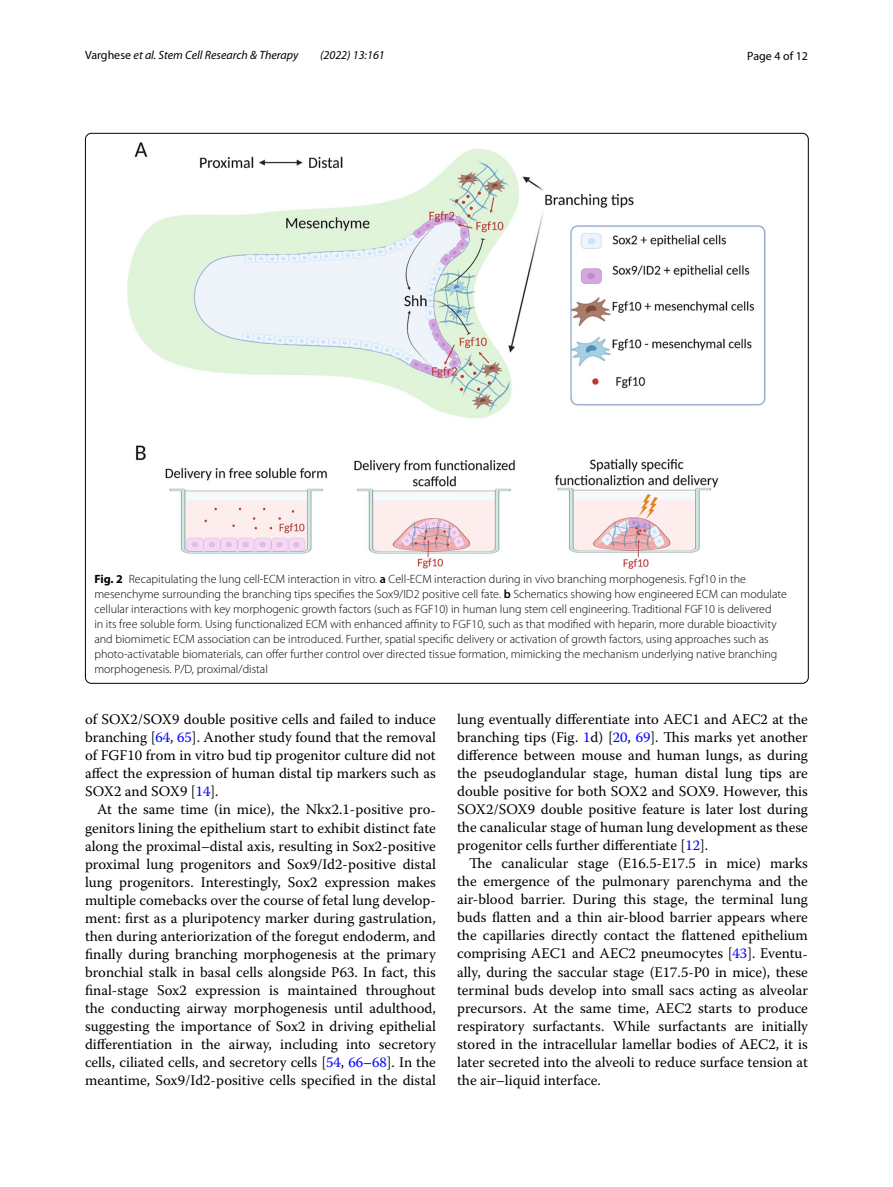
<style>
.page{position:relative;width:893px;height:1187px;background:#fff}
.page>*{position:absolute;margin:0;border:0;box-sizing:border-box;transform-origin:0 0}
.t1{font:14.7px/18px "Warnock Pro";color:#000;text-align:justify}
.t2{font:300 12px/15px "Myriad Pro";color:#000}
.t3{font:italic 12px "Myriad Pro";color:#000}
.t4{font:12px "Myriad Pro";color:#000}
.s1{font-style:normal}
.s2{font-weight:700}
.s3{font-weight:600}
.s4{color:#00f}
</style>
<div class="page">
<img style="left:128px;top:142px;width:638px;height:426px">
<p class="t3" style="left:85px;top:48px;width:215px"><span class="s1">Varghese</span> et al. Stem Cell Research &amp; Therapy</p>
<p class="t3" style="left:320px;top:48px;width:66px">(2022) 13:161</p>
<p class="t4" style="left:747px;top:48px;width:62px">Page 4 of 12</p>
<p class="t2" style="left:94px;top:572px;width:694px"><span class="s2">Fig. 2</span> Recapitulating the lung cell-ECM interaction in vitro. <span class="s3">a</span> Cell-ECM interaction during in vivo branching morphogenesis. Fgf10 in the mesenchyme surrounding the branching tips specifies the Sox9/ID2 positive cell fate. <span class="s3">b</span> Schematics showing how engineered ECM can modulate cellular interactions with key morphogenic growth factors (such as FGF10) in human lung stem cell engineering. Traditional FGF10 is delivered<br>in its free soluble form. Using functionalized ECM with enhanced affinity to FGF10, such as that modified with heparin, more durable bioactivity and biomimetic ECM association can be introduced. Further, spatial specific delivery or activation of growth factors, using approaches such as photo-activatable biomaterials, can offer further control over directed tissue formation, mimicking the mechanism underlying native branching morphogenesis. P/D, proximal/distal</p>
<p class="t1" style="left:85px;top:710px;width:352px">of SOX2/SOX9 double positive cells and failed to induce branching [<span class="s4">64</span>, <span class="s4">65</span>]. Another study found that the removal of FGF10 from in vitro bud tip progenitor culture did not affect the expression of human distal tip markers such as SOX2 and SOX9 [<span class="s4">14</span>].</p>
<p class="t1" style="left:85px;top:800px;width:352px;text-indent:12px">At the same time (in mice), the Nkx2.1-positive pro&shy;genitors lining the epithelium start to exhibit distinct fate along the proximal–distal axis, resulting in Sox2-positive proximal lung progenitors and Sox9/Id2-positive distal lung progenitors. Interestingly, Sox2 expression makes multiple comebacks over the course of fetal lung develop&shy;ment: first as a pluripotency marker during gastrulation, then during anteriorization of the foregut endoderm, and finally during branching morphogenesis at the primary bronchial stalk in basal cells alongside P63. In fact, this final-stage Sox2 expression is maintained throughout the conducting airway morphogenesis until adulthood, suggesting the importance of Sox2 in driving epithelial differentiation in the airway, including into secretory cells, ciliated cells, and secretory cells [<span class="s4">54</span>, <span class="s4">66</span>–<span class="s4">68</span>]. In the meantime, Sox9/Id2-positive cells specified in the distal</p>
<p class="t1" style="left:457px;top:710px;width:352px">lung eventually differentiate into AEC1 and AEC2 at the branching tips (Fig. <span class="s4">1</span>d) [<span class="s4">20</span>, <span class="s4">69</span>]. This marks yet another difference between mouse and human lungs, as during the pseudoglandular stage, human distal lung tips are double positive for both SOX2 and SOX9. However, this SOX2/SOX9 double positive feature is later lost during the canalicular stage of human lung development as these progenitor cells further differentiate [<span class="s4">12</span>].</p>
<p class="t1" style="left:457px;top:854px;width:352px;text-indent:12px">The canalicular stage (E16.5-E17.5 in mice) marks the emergence of the pulmonary parenchyma and the air-blood barrier. During this stage, the terminal lung buds flatten and a thin air-blood barrier appears where the capillaries directly contact the flattened epithelium comprising AEC1 and AEC2 pneumocytes [<span class="s4">43</span>]. Eventu&shy;ally, during the saccular stage (E17.5-P0 in mice), these terminal buds develop into small sacs acting as alveolar precursors. At the same time, AEC2 starts to produce respiratory surfactants. While surfactants are initially stored in the intracellular lamellar bodies of AEC2, it is later secreted into the alveoli to reduce surface tension at the air–liquid interface.</p>
</div>
